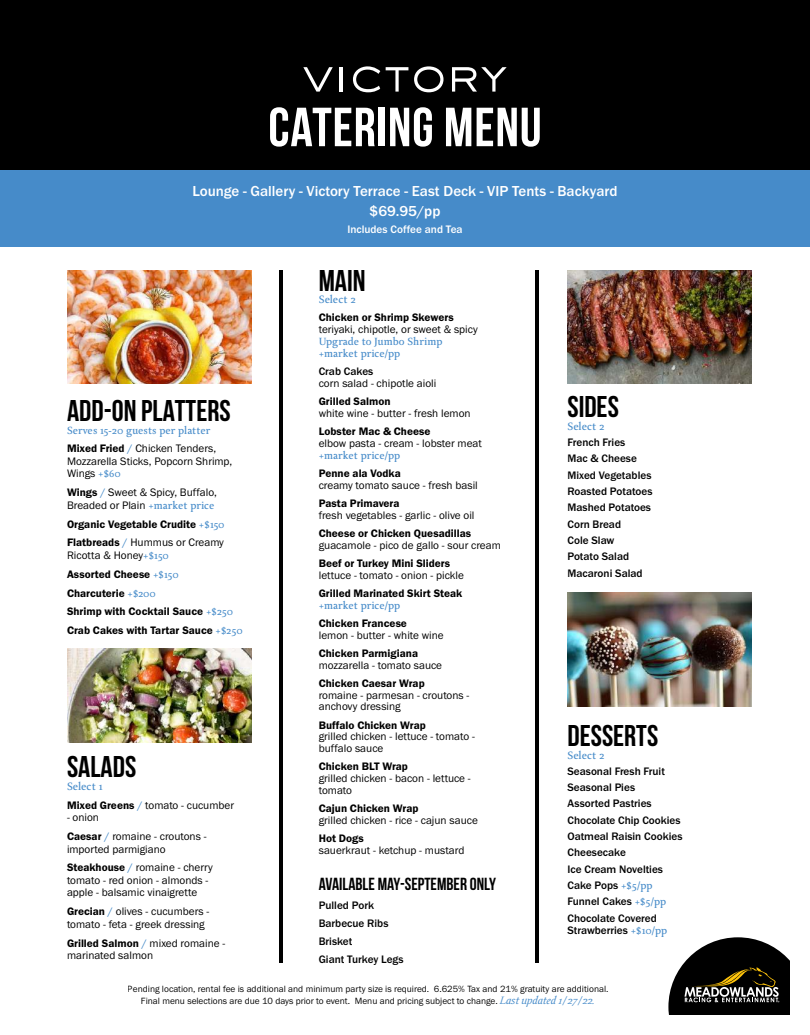
<style>
.page{position:relative;width:810px;height:1035px;background:#fff}
.page>*{position:absolute;margin:0;border:0;box-sizing:border-box;transform-origin:0 0}
.t1{font:700 55px "Bebas Neue";letter-spacing:.015em;color:#fff}
.t2{font:700 30px "Bebas Neue";color:#000}
.t3{font:700 17.5px "Bebas Neue";color:#000}
.t4{font:500 15px/20.6px "Franklin Gothic URW";color:#fff;text-align:center}
.t5{font:500 11.5px "Delicato Pro";color:#468bc9}
.t6{font:11.25px/12.5px "Franklin Gothic URW Boo";color:#000}
.t7{font:11.25px/18.8px "Franklin Gothic URW Dem";color:#000}
.t8{font:500 11.25px/16.2px "Franklin Gothic URW";color:#000}
.t9{font:500 11.25px/11.9px "Delicato Pro";color:#468bc9}
.t10{font:500 11.25px "Franklin Gothic URW";color:#fff}
.t11{font:9.38px/11.9px "Franklin Gothic URW Boo";color:#000;text-align:center}
.s1{font-family:"Franklin Gothic URW Dem"}
.s2{color:#468bc9}
.s3{font-family:"Delicato Pro";font-weight:500;color:#468bc9}
.s4{font-family:"Delicato Pro";color:#468bc9}
.s5{font-family:"Franklin Gothic URW Boo";color:#468bc9}
.s6{font-family:"Franklin Gothic URW Boo"}
.s7{font-family:"Delicato Pro";font-style:italic;font-size:11.5px;color:#468bc9}
</style>
<div class="page">
<div style="left:0;top:0;width:810px;height:184px;background:#000"></div>
<div style="left:0;top:170px;width:810px;height:76px;background:#468bc9"></div>
<hr style="left:279px;top:270px;width:3px;height:693px;background:#000">
<hr style="left:535px;top:270px;width:4px;height:693px;background:#000">
<svg style="left:303px;top:67px;width:30px;height:25px"></svg>
<hr style="left:340px;top:67px;width:3px;height:25px;background:#fff">
<svg style="left:353px;top:66px;width:27px;height:26px"></svg>
<svg style="left:386px;top:67px;width:22px;height:25px"></svg>
<svg style="left:414px;top:66px;width:30px;height:26px"></svg>
<svg style="left:452px;top:67px;width:55px;height:25px"></svg>
<svg style="left:668px;top:937px;width:122px;height:78px"></svg>
<img style="left:68px;top:270px;width:183px;height:114px">
<img style="left:568px;top:270px;width:183px;height:114px">
<img style="left:568px;top:593px;width:183px;height:113px">
<img style="left:68px;top:649px;width:183px;height:93px">
<h1 class="t1" style="left:268px;top:97px;width:275px">CATERING MENU</h1>
<h3 class="t4" style="left:192px;top:180px;width:427px">Lounge - Gallery - Victory Terrace - East Deck - VIP Tents - Backyard $69.95/pp</h3>
<p class="t10" style="left:347px;top:222px;width:117px">Includes Coffee and Tea</p>
<h2 class="t2" style="left:319px;top:264px;width:48px">MAIN</h2>
<p class="t5" style="left:319px;top:293px;width:39px">Select 2</p>
<p class="t7" style="left:319px;top:308px;width:136px">Chicken or Shrimp Skewers</p>
<p class="t6" style="left:319px;top:323px;width:160px">teriyaki, chipotle, or sweet &amp; spicy</p>
<p class="t9" style="left:319px;top:335px;width:125px">Upgrade to Jumbo Shrimp +market price/pp</p>
<p class="t8" style="left:319px;top:363px;width:56px">Crab Cakes</p>
<p class="t6" style="left:319px;top:376px;width:119px">corn salad - chipotle aioli</p>
<p class="t7" style="left:319px;top:391px;width:73px">Grilled Salmon</p>
<p class="t6" style="left:319px;top:406px;width:153px">white wine - butter - fresh lemon</p>
<p class="t7" style="left:319px;top:421px;width:113px">Lobster Mac &amp; Cheese</p>
<p class="t6" style="left:319px;top:436px;width:165px">elbow pasta - cream - lobster meat</p>
<p class="t9" style="left:319px;top:449px;width:83px">+market price/pp</p>
<p class="t7" style="left:319px;top:463px;width:84px">Penne ala Vodka</p>
<p class="t6" style="left:319px;top:478px;width:161px">creamy tomato sauce - fresh basil</p>
<p class="t7" style="left:319px;top:493px;width:82px">Pasta Primavera</p>
<p class="t6" style="left:319px;top:508px;width:157px">fresh vegetables - garlic - olive oil</p>
<p class="t7" style="left:319px;top:523px;width:154px">Cheese or Chicken Quesadillas</p>
<p class="t6" style="left:319px;top:538px;width:184px">guacamole - pico de gallo - sour cream</p>
<p class="t7" style="left:319px;top:553px;width:133px">Beef or Turkey Mini Sliders</p>
<p class="t6" style="left:319px;top:568px;width:147px">lettuce - tomato - onion - pickle</p>
<p class="t7" style="left:319px;top:583px;width:145px">Grilled Marinated Skirt Steak</p>
<p class="t9" style="left:319px;top:599px;width:83px">+market price/pp</p>
<p class="t7" style="left:319px;top:613px;width:90px">Chicken Francese</p>
<p class="t6" style="left:319px;top:628px;width:126px">lemon - butter - white wine</p>
<p class="t7" style="left:319px;top:643px;width:101px">Chicken Parmigiana</p>
<p class="t6" style="left:319px;top:658px;width:125px">mozzarella - tomato sauce</p>
<p class="t7" style="left:319px;top:673px;width:108px">Chicken Caesar Wrap</p>
<p class="t6" style="left:319px;top:689px;width:152px;line-height:11.9px">romaine - parmesan - croutons - anchovy dressing</p>
<p class="t7" style="left:319px;top:715px;width:109px">Buffalo Chicken Wrap</p>
<p class="t6" style="left:319px;top:731px;width:158px;line-height:11.9px">grilled chicken - lettuce - tomato - buffalo sauce</p>
<p class="t7" style="left:319px;top:757px;width:91px">Chicken BLT Wrap</p>
<p class="t6" style="left:319px;top:772px;width:154px;line-height:11.9px">grilled chicken - bacon - lettuce - tomato</p>
<p class="t7" style="left:319px;top:799px;width:101px">Cajun Chicken Wrap</p>
<p class="t6" style="left:319px;top:814px;width:161px">grilled chicken - rice - cajun sauce</p>
<p class="t7" style="left:319px;top:829px;width:46px">Hot Dogs</p>
<p class="t6" style="left:319px;top:844px;width:147px">sauerkraut - ketchup - mustard</p>
<h3 class="t3" style="left:319px;top:875px;width:179px">AVAILABLE MAY-SEPTEMBER ONLY</h3>
<p class="t8" style="left:319px;top:896px;width:86px;line-height:18.1px">Pulled Pork<br>Barbecue Ribs<br>Brisket<br>Giant Turkey Legs</p>
<h2 class="t2" style="left:568px;top:390px;width:53px">SIDES</h2>
<p class="t5" style="left:568px;top:420px;width:39px">Select 2</p>
<p class="t8" style="left:568px;top:434px;width:86px">French Fries<br>Mac &amp; Cheese<br>Mixed Vegetables<br>Roasted Potatoes<br>Mashed Potatoes<br>Corn Bread<br>Cole Slaw<br>Potato Salad<br>Macaroni Salad</p>
<h2 class="t2" style="left:67px;top:394px;width:165px">ADD-ON PLATTERS</h2>
<p class="t9" style="left:67px;top:424px;width:145px">Serves 15-20 guests per platter</p>
<p class="t6" style="left:67px;top:442px;width:167px"><span class="s1">Mixed Fried</span> <span class="s2">/</span> Chicken Tenders,<br>Mozzarella Sticks, Popcorn Shrimp,<br>Wings <span class="s3">+$60</span></p>
<p class="t6" style="left:67px;top:486px;width:151px"><span class="s1">Wings</span> <span class="s2">/</span> Sweet &amp; Spicy, Buffalo,<br>Breaded or Plain <span class="s3">+market price</span></p>
<p class="t7" style="left:67px;top:514px;width:159px">Organic Vegetable Crudite <span class="s3">+$150</span></p>
<p class="t6" style="left:67px;top:536px;width:158px"><span class="s1">Flatbreads</span> <span class="s2">/</span> Hummus or Creamy<br>Ricotta &amp; Honey<span class="s3">+$150</span></p>
<p class="t7" style="left:67px;top:564px;width:177px">Assorted Cheese <span class="s3">+$150<br></span>Charcuterie <span class="s3">+$200<br></span>Shrimp with Cocktail Sauce <span class="s3">+$250<br></span>Crab Cakes with Tartar Sauce <span class="s3">+$250</span></p>
<h2 class="t2" style="left:568px;top:719px;width:92px">DESSERTS</h2>
<p class="t5" style="left:568px;top:748px;width:39px">Select 2</p>
<p class="t8" style="left:568px;top:763px;width:116px">Seasonal Fresh Fruit<br>Seasonal Pies<br>Assorted Pastries<br>Chocolate Chip Cookies<br>Oatmeal Raisin Cookies<br>Cheesecake<br>Ice Cream Novelties<br>Cake Pops <span class="s4">+$5/pp<br></span>Funnel Cakes <span class="s4">+$5/pp<br></span>Chocolate Covered</p>
<p class="t8" style="left:568px;top:922px;width:101px">Strawberries <span class="s4">+$10/pp</span></p>
<h2 class="t2" style="left:67px;top:750px;width:71px">SALADS</h2>
<p class="t5" style="left:67px;top:780px;width:37px">Select 1</p>
<p class="t6" style="left:67px;top:798px;width:169px"><span class="s1">Mixed Greens</span> <span class="s2">/</span> tomato - cucumber</p>
<p class="t6" style="left:67px;top:808px;width:141px;line-height:18.8px">- onion<br><span class="s1">Caesar</span> <span class="s2">/</span> romaine - croutons -</p>
<p class="t6" style="left:67px;top:839px;width:147px;line-height:18.8px">imported parmigiano<br><span class="s1">Steakhouse</span> <span class="s2">/</span> romaine - cherry</p>
<p class="t6" style="left:67px;top:874px;width:143px">tomato - red onion - almonds - apple - balsamic vinaigrette</p>
<p class="t6" style="left:67px;top:905px;width:144px"><span class="s1">Grecian</span> <span class="s2">/</span> olives - cucumbers - tomato - feta - greek dressing</p>
<p class="t7" style="left:67px;top:933px;width:160px">Grilled Salmon <span class="s5">/</span> <span class="s6">mixed romaine -</span></p>
<p class="t6" style="left:67px;top:949px;width:88px">marinated salmon</p>
<p class="t11" style="left:128px;top:983px;width:482px">Pending location, rental fee is additional and minimum party size is required. 6.625% Tax and 21% gratuity are additional.<br>Final menu selections are due 10 days prior to event. Menu and pricing subject to change. <span class="s7">Last updated 1/27/22.</span></p>
</div>
